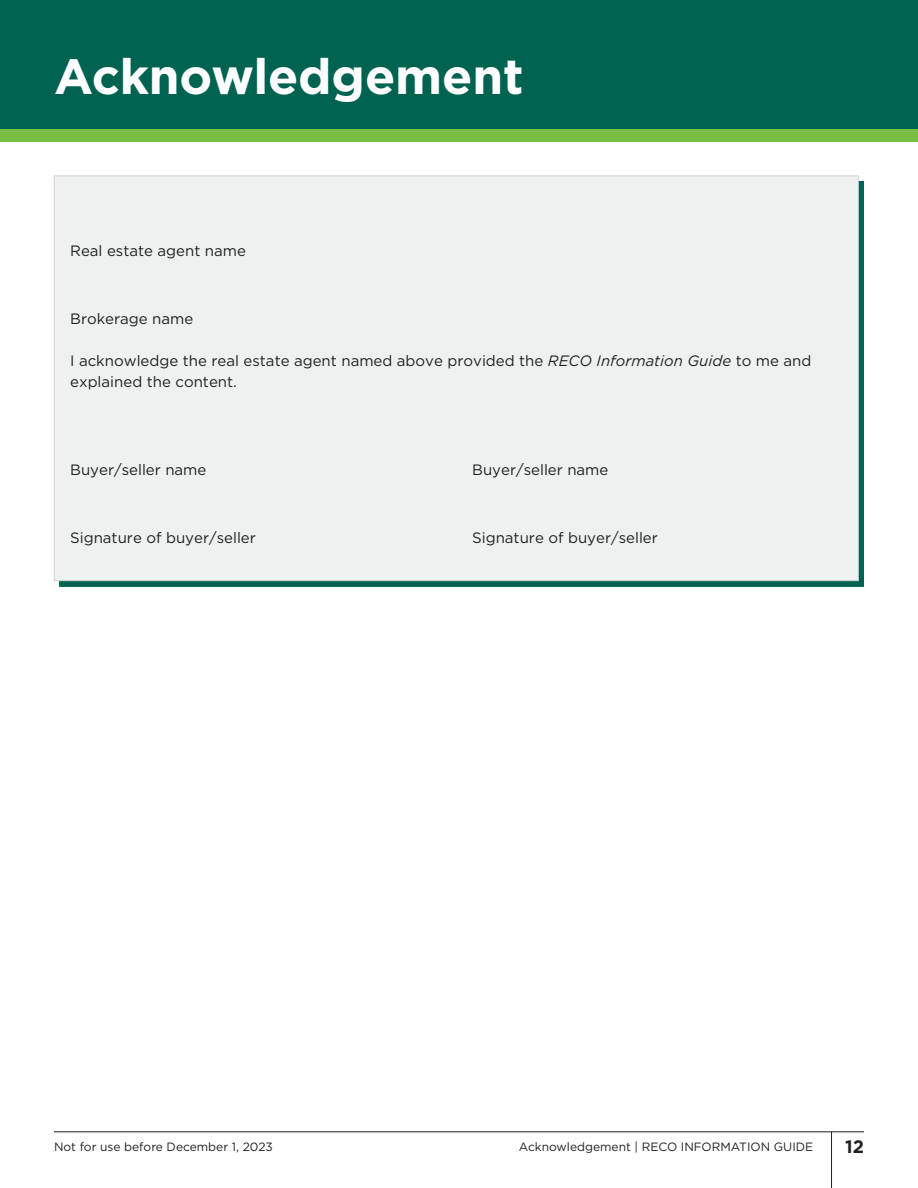
<style>
.page{position:relative;width:918px;height:1188px;background:#fff}
.page>*{position:absolute;margin:0;border:0;box-sizing:border-box;transform-origin:0 0}
.t1{font:700 49.5px "Gotham";letter-spacing:-.005em;color:#fff}
.t2{font:700 18px "Gotham";color:#231f20}
.t3{font:15px/21px "Gotham";color:#231f20}
.t4{font:12px "Gotham";color:#231f20}
.s1{font-style:italic}
</style>
<div class="page">
<div style="left:0;top:109px;width:918px;height:33px;background:#77be42"></div>
<div style="left:0;top:0;width:918px;height:128px;background:#006351"></div>
<hr style="left:54px;top:1131px;width:810px;height:1px;background:#231f20">
<hr style="left:831px;top:1132px;width:1px;height:56px;background:#231f20">
<div style="left:59px;top:181px;width:805px;height:406px;background:#006351"></div>
<div style="left:54px;top:176px;width:805px;height:405px;background:#edf2f1;border:1px solid #d1d2d4"></div>
<h1 class="t1" style="left:54px;top:43px;width:471px">Acknowledgement</h1>
<p class="t3" style="left:70px;top:240px;width:177px">Real estate agent name</p>
<p class="t3" style="left:70px;top:308px;width:125px">Brokerage name</p>
<p class="t3" style="left:70px;top:350px;width:743px">I acknowledge the real estate agent named above provided the <span class="s1">RECO Information Guide</span> to me and explained the content.</p>
<p class="t3" style="left:70px;top:459px;width:138px">Buyer/seller name</p>
<p class="t3" style="left:472px;top:459px;width:138px">Buyer/seller name</p>
<p class="t3" style="left:70px;top:527px;width:187px">Signature of buyer/seller</p>
<p class="t3" style="left:472px;top:527px;width:187px">Signature of buyer/seller</p>
<p class="t4" style="left:54px;top:1139px;width:220px">Not for use before December 1, 2023</p>
<p class="t2" style="left:845px;top:1135px;width:20px">12</p>
<p class="t4" style="left:519px;top:1139px;width:296px">Acknowledgement | RECO INFORMATION GUIDE</p>
</div>
